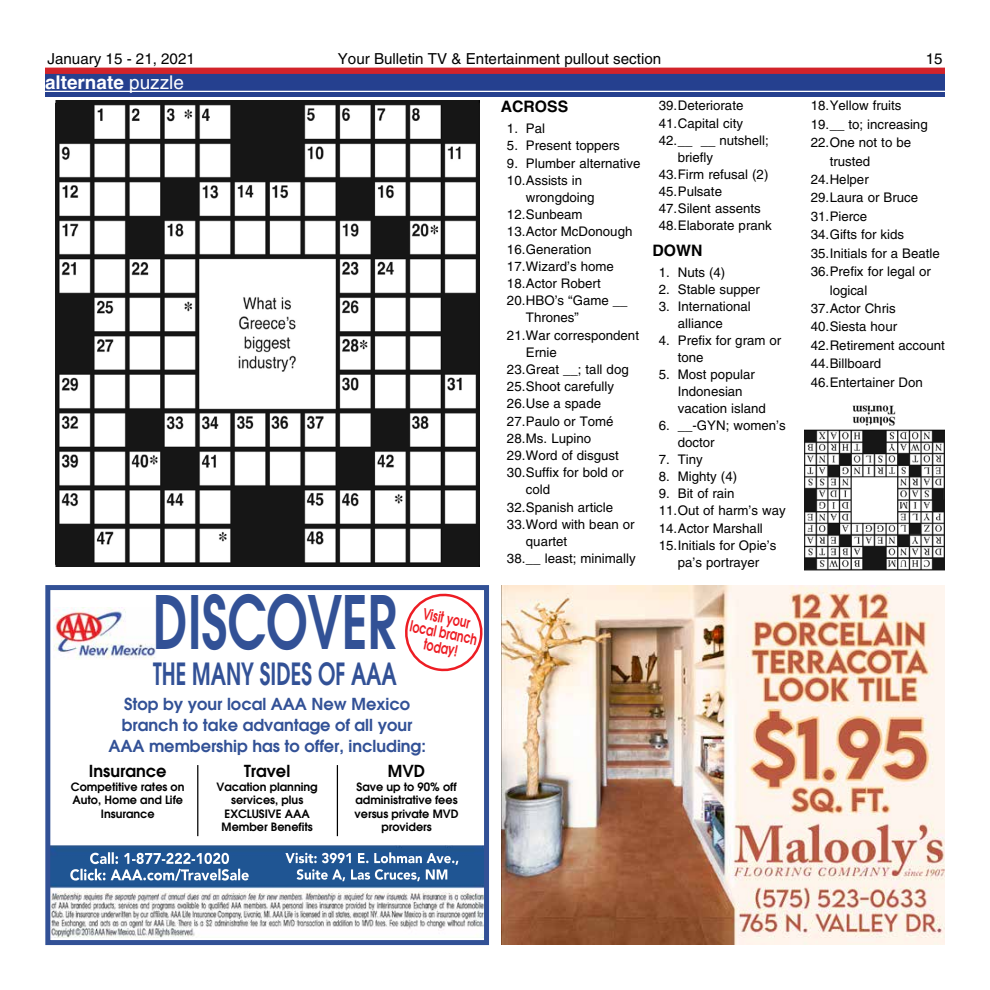
<style>
.page{position:relative;width:990px;height:990px;background:#fff}
.page>*{position:absolute;margin:0;border:0;box-sizing:border-box;transform-origin:0 0}
.t1{font:600 72px "Avant Garde";color:#325196;scale:.69 1}
.t2{font:600 30px "Avant Garde";color:#325196;scale:.69 1}
.t3{font:700 19px "Helvetica";color:#fff}
.t4{font:600 16.25px/21px "Avant Garde";color:#325196;text-align:center}
.t5{font:600 16.25px "Avant Garde";color:#000}
.t6{font:700 15.75px "Helvetica";color:#000}
.t7{font:15.12px "Helvetica";color:#000}
.t8{font:600 15px/15px "Avant Garde";color:#ed1d24;text-align:center;scale:.74 1}
.t9{font:13.25px/17.1px "Helvetica";color:#000}
.t10{font:600 11.25px/13.5px "Avant Garde";color:#000;text-align:center}
.s1{font-weight:400}
</style>
<div class="page">
<div style="left:45px;top:72px;width:900px;height:25px;background:#25408f"></div>
<hr style="left:45px;top:91px;width:900px;height:1px;background:#fff">
<img style="left:55px;top:100px;width:425px;height:467px">
<img style="left:804px;top:405px;width:141px;height:166px">
<div style="left:45px;top:68px;width:900px;height:6px;background:#d2232a"></div>
<img style="left:501px;top:585px;width:444px;height:360px">
<img style="left:51px;top:845px;width:432px;height:92px">
<img style="left:90px;top:852px;width:139px;height:12px">
<img style="left:70px;top:869px;width:178px;height:12px">
<img style="left:296px;top:852px;width:100px;height:11px">
<img style="left:297px;top:869px;width:150px;height:11px">
<div style="left:45px;top:585px;width:444px;height:360px;border:5px solid #325196"></div>
<img style="left:54px;top:608px;width:102px;height:51px">
<hr style="left:197px;top:765px;width:1px;height:71px;background:#000">
<hr style="left:337px;top:765px;width:1px;height:71px;background:#000">
<svg style="left:400px;top:589px;width:88px;height:84px"></svg>
<p class="t7" style="left:48px;top:50px;width:149px">January 15 - 21, 2021</p>
<p class="t7" style="left:338px;top:50px;width:325px">Your Bulletin TV &amp; Entertainment pullout section</p>
<p class="t7" style="left:926px;top:50px;width:18px">15</p>
<h3 class="t3" style="left:45px;top:71px;width:140px">alternate <span class="s1">puzzle</span></h3>
<h1 class="t1" style="left:153px;top:576px;width:354px">DISCOVER</h1>
<h2 class="t2" style="left:153px;top:654px;width:355px">THE MANY SIDES OF AAA</h2>
<p class="t8" style="left:414px;top:604px;width:94px;rotate:11deg">Visit your local branch</p>
<p class="t8" style="left:425px;top:637px;width:48px;rotate:11deg">today!</p>
<p class="t4" style="left:108px;top:693px;width:319px">Stop by your local AAA New Mexico branch to take advantage of all your<br>AAA membership has to offer, including:</p>
<p class="t5" style="left:89px;top:761px;width:79px">Insurance</p>
<p class="t10" style="left:71px;top:780px;width:115px">Competitive rates on<br>Auto, Home and Life<br>Insurance</p>
<p class="t5" style="left:244px;top:761px;width:48px">Travel</p>
<p class="t10" style="left:217px;top:780px;width:103px">Vacation planning services, plus<br>EXCLUSIVE AAA<br>Member Benefits</p>
<p class="t5" style="left:388px;top:761px;width:39px">MVD</p>
<p class="t10" style="left:355px;top:780px;width:105px">Save up to 90% off administrative fees versus private MVD providers</p>
<p class="t6" style="left:501px;top:97px;width:69px">ACROSS</p>
<p class="t9" style="left:507px;top:120px;width:40px">1. Pal</p>
<p class="t9" style="left:507px;top:137px;width:114px">5. Present toppers</p>
<p class="t9" style="left:507px;top:154px;width:135px">9. Plumber alternative</p>
<p class="t9" style="left:507px;top:172px;width:77px">10.Assists in</p>
<p class="t9" style="left:526px;top:189px;width:70px">wrongdoing</p>
<p class="t9" style="left:507px;top:206px;width:77px">12.Sunbeam</p>
<p class="t9" style="left:507px;top:223px;width:127px">13.Actor McDonough</p>
<p class="t9" style="left:507px;top:240px;width:86px">16.Generation</p>
<p class="t9" style="left:507px;top:258px;width:108px">17.Wizard’s home</p>
<p class="t9" style="left:507px;top:275px;width:95px">18.Actor Robert</p>
<p class="t9" style="left:507px;top:292px;width:122px">20.HBO’s “Game __</p>
<p class="t9" style="left:526px;top:309px;width:55px">Thrones”</p>
<p class="t9" style="left:507px;top:326px;width:134px">21.War correspondent</p>
<p class="t9" style="left:526px;top:344px;width:32px">Ernie</p>
<p class="t9" style="left:507px;top:361px;width:123px">23.Great __; tall dog</p>
<p class="t9" style="left:507px;top:378px;width:109px">25.Shoot carefully</p>
<p class="t9" style="left:507px;top:395px;width:96px">26.Use a spade</p>
<p class="t9" style="left:507px;top:412px;width:108px">27.Paulo or Tomé</p>
<p class="t9" style="left:507px;top:429px;width:86px">28.Ms. Lupino</p>
<p class="t9" style="left:507px;top:447px;width:113px">29.Word of disgust</p>
<p class="t9" style="left:507px;top:464px;width:118px">30.Suffix for bold or</p>
<p class="t9" style="left:526px;top:481px;width:26px">cold</p>
<p class="t9" style="left:507px;top:498px;width:108px">32.Spanish article</p>
<p class="t9" style="left:507px;top:515px;width:129px">33.Word with bean or</p>
<p class="t9" style="left:526px;top:533px;width:43px">quartet</p>
<p class="t9" style="left:507px;top:550px;width:130px">38.__ least; minimally</p>
<p class="t9" style="left:659px;top:97px;width:86px">39.Deteriorate</p>
<p class="t9" style="left:659px;top:114px;width:86px">41.Capital city</p>
<p class="t9" style="left:659px;top:131px;width:111px">42.__ __ nutshell;</p>
<p class="t9" style="left:678px;top:148px;width:37px">briefly</p>
<p class="t9" style="left:659px;top:165px;width:111px">43.Firm refusal (2)</p>
<p class="t9" style="left:659px;top:183px;width:65px">45.Pulsate</p>
<p class="t9" style="left:659px;top:200px;width:103px">47.Silent assents</p>
<p class="t9" style="left:659px;top:217px;width:114px">48.Elaborate prank</p>
<p class="t6" style="left:653px;top:241px;width:51px">DOWN</p>
<p class="t9" style="left:659px;top:263px;width:68px">1. Nuts (4)</p>
<p class="t9" style="left:659px;top:280px;width:103px">2. Stable supper</p>
<p class="t9" style="left:678px;top:297px;width:74px;text-indent:-19px">3. International alliance</p>
<p class="t9" style="left:678px;top:332px;width:105px;text-indent:-19px">4. Prefix for gram or tone</p>
<p class="t9" style="left:678px;top:366px;width:90px;text-indent:-19px">5. Most popular<br>Indonesian vacation island</p>
<p class="t9" style="left:678px;top:417px;width:109px;text-indent:-19px">6. __-GYN; women’s doctor</p>
<p class="t9" style="left:659px;top:451px;width:45px">7. Tiny</p>
<p class="t9" style="left:659px;top:468px;width:80px">8. Mighty (4)</p>
<p class="t9" style="left:659px;top:485px;width:77px">9. Bit of rain</p>
<p class="t9" style="left:659px;top:502px;width:128px">11.Out of harm’s way</p>
<p class="t9" style="left:659px;top:519px;width:106px">14.Actor Marshall</p>
<p class="t9" style="left:659px;top:536px;width:119px">15.Initials for Opie’s</p>
<p class="t9" style="left:678px;top:553px;width:83px">pa’s portrayer</p>
<p class="t9" style="left:811px;top:97px;width:92px">18.Yellow fruits</p>
<p class="t9" style="left:811px;top:115px;width:118px">19.__ to; increasing</p>
<p class="t9" style="left:811px;top:134px;width:102px">22.One not to be</p>
<p class="t9" style="left:830px;top:152px;width:42px">trusted</p>
<p class="t9" style="left:811px;top:171px;width:59px">24.Helper</p>
<p class="t9" style="left:811px;top:189px;width:109px">29.Laura or Bruce</p>
<p class="t9" style="left:811px;top:208px;width:58px">31.Pierce</p>
<p class="t9" style="left:811px;top:226px;width:95px">34.Gifts for kids</p>
<p class="t9" style="left:811px;top:244px;width:131px">35.Initials for a Beatle</p>
<p class="t9" style="left:811px;top:263px;width:122px">36.Prefix for legal or</p>
<p class="t9" style="left:830px;top:281px;width:39px">logical</p>
<p class="t9" style="left:811px;top:300px;width:86px">37.Actor Chris</p>
<p class="t9" style="left:811px;top:318px;width:88px">40.Siesta hour</p>
<p class="t9" style="left:811px;top:337px;width:136px">42.Retirement account</p>
<p class="t9" style="left:811px;top:355px;width:72px">44.Billboard</p>
<p class="t9" style="left:811px;top:373px;width:114px">46.Entertainer Don</p>
</div>
